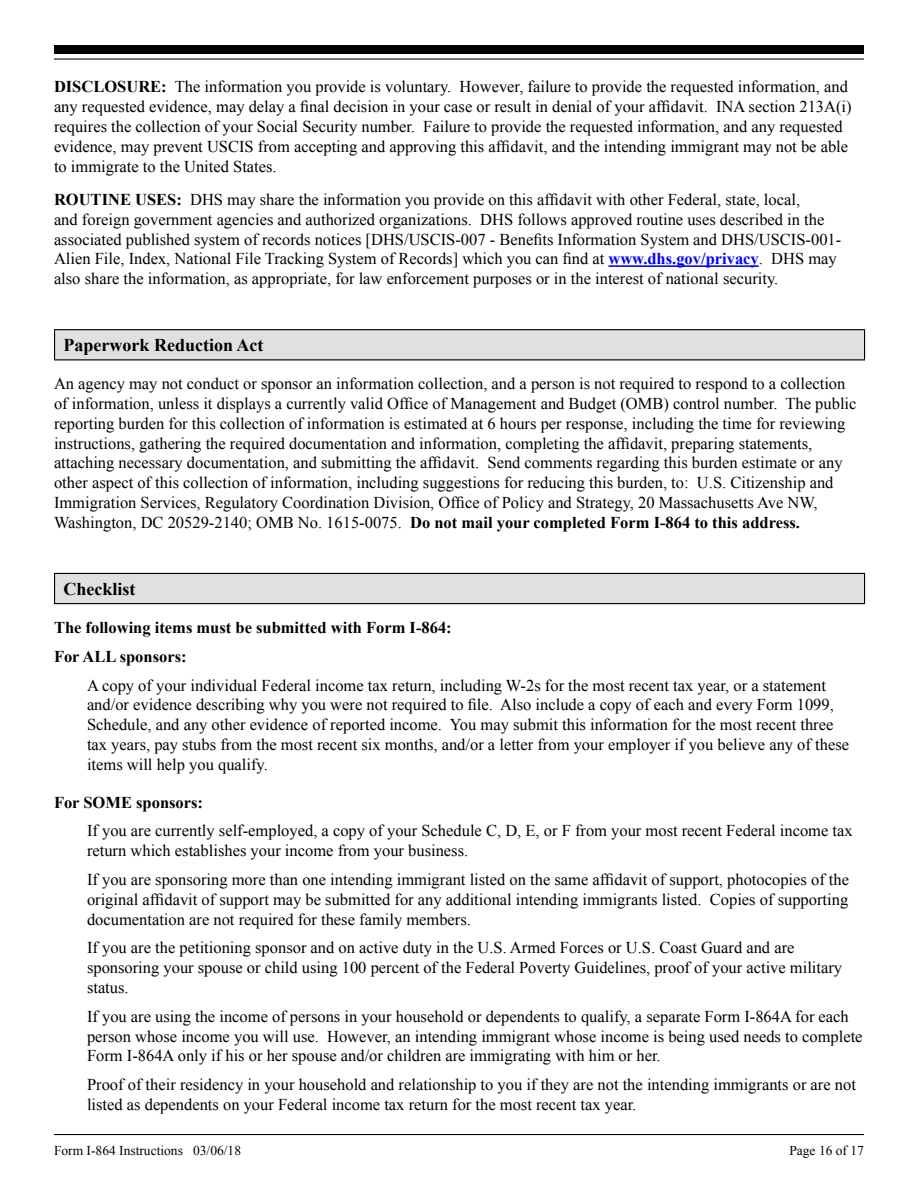
<style>
.page{position:relative;width:918px;height:1188px;background:#fff}
.page>*{position:absolute;margin:0;border:0;box-sizing:border-box;transform-origin:0 0}
.Section_Heading{font:700 18px "Times New Roman";color:#000}
.Checklist_Section_He{font:700 18px "Times New Roman";color:#000}
.Checklist_Body{font:16.5px/19.8px "Times New Roman";color:#000}
.Body_Lead-in{font:16.5px/19.8px "Times New Roman";color:#000}
.Body_1{font:16.5px/19.8px "Times New Roman";color:#000}
.Body_1-2{font:700 16.5px "Times New Roman";color:#000}
.Sub_Heading_2{font:700 16.5px "Times New Roman";color:#000}
.t1{font:13.5px "Times New Roman";color:#000}
.s1{font-weight:700}
.s2{font-weight:700;color:#00f}
</style>
<div class="page">
<hr style="left:54px;top:1134px;width:810px;height:1px;background:#000">
<div style="left:54px;top:45px;width:810px;height:9px;background:#000"></div>
<hr style="left:54px;top:58px;width:810px;height:2px;background:#000">
<hr style="left:609px;top:265px;width:150px;height:2px;background:#00f">
<div style="left:55px;top:330px;width:810px;height:30px;background:#e0e0e0"></div>
<hr style="left:54px;top:329px;width:811px;height:1px;background:#000">
<svg style="left:54px;top:330px;width:1px;height:29px"></svg>
<svg style="left:864px;top:330px;width:1px;height:29px"></svg>
<hr style="left:54px;top:359px;width:811px;height:1px;background:#000">
<div style="left:55px;top:573px;width:810px;height:31px;background:#e0e0e0"></div>
<hr style="left:54px;top:573px;width:811px;height:1px;background:#000">
<svg style="left:54px;top:574px;width:1px;height:29px"></svg>
<svg style="left:864px;top:574px;width:1px;height:29px"></svg>
<hr style="left:54px;top:603px;width:811px;height:1px;background:#000">
<p class="Body_Lead-in" style="left:54px;top:77px;width:799px"><span class="s1">DISCLOSURE:</span> The information you provide is voluntary. However, failure to provide the requested information, and any requested evidence, may delay a final decision in your case or result in denial of your affidavit. INA section 213A(i) requires the collection of your Social Security number. Failure to provide the requested information, and any requested evidence, may prevent USCIS from accepting and approving this affidavit, and the intending immigrant may not be able to immigrate to the United States.</p>
<p class="Body_Lead-in" style="left:54px;top:189px;width:789px"><span class="s1">ROUTINE USES:</span> DHS may share the information you provide on this affidavit with other Federal, state, local,<br>and foreign government agencies and authorized organizations. DHS follows approved routine uses described in the associated published system of records notices [DHS/USCIS-007 - Benefits Information System and DHS/USCIS-001- Alien File, Index, National File Tracking System of Records] which you can find at <span class="s2">www.dhs.gov/privacy</span>. DHS may also share the information, as appropriate, for law enforcement purposes or in the interest of national security.</p>
<h1 class="Section_Heading" style="left:64px;top:332px;width:201px">Paperwork Reduction Act</h1>
<p class="Body_1" style="left:54px;top:374px;width:804px">An agency may not conduct or sponsor an information collection, and a person is not required to respond to a collection of information, unless it displays a currently valid Office of Management and Budget (OMB) control number. The public reporting burden for this collection of information is estimated at 6 hours per response, including the time for reviewing instructions, gathering the required documentation and information, completing the affidavit, preparing statements, attaching necessary documentation, and submitting the affidavit. Send comments regarding this burden estimate or any other aspect of this collection of information, including suggestions for reducing this burden, to: U.S. Citizenship and Immigration Services, Regulatory Coordination Division, Office of Policy and Strategy, 20 Massachusetts Ave NW, Washington, DC 20529-2140; OMB No. 1615-0075. <span class="s1">Do not mail your completed Form I-864 to this address.</span></p>
<p class="Checklist_Section_He" style="left:64px;top:576px;width:73px">Checklist</p>
<p class="Body_1-2" style="left:54px;top:616px;width:399px">The following items must be submitted with Form I-864:</p>
<p class="Body_1-2" style="left:54px;top:645px;width:134px">For ALL sponsors:</p>
<p class="Checklist_Body" style="left:87px;top:675px;width:764px">A copy of your individual Federal income tax return, including W-2s for the most recent tax year, or a statement and/or evidence describing why you were not required to file. Also include a copy of each and every Form 1099, Schedule, and any other evidence of reported income. You may submit this information for the most recent three tax years, pay stubs from the most recent six months, and/or a letter from your employer if you believe any of these items will help you qualify.</p>
<p class="Sub_Heading_2" style="left:54px;top:791px;width:151px">For SOME sponsors:</p>
<p class="Checklist_Body" style="left:87px;top:821px;width:767px">If you are currently self-employed, a copy of your Schedule C, D, E, or F from your most recent Federal income tax return which establishes your income from your business.</p>
<p class="Checklist_Body" style="left:87px;top:869px;width:764px;text-align:justify">If you are sponsoring more than one intending immigrant listed on the same affidavit of support, photocopies of the original affidavit of support may be submitted for any additional intending immigrants listed. Copies of supporting documentation are not required for these family members.</p>
<p class="Checklist_Body" style="left:87px;top:938px;width:757px">If you are the petitioning sponsor and on active duty in the U.S. Armed Forces or U.S. Coast Guard and are sponsoring your spouse or child using 100 percent of the Federal Poverty Guidelines, proof of your active military status.</p>
<p class="Checklist_Body" style="left:87px;top:1006px;width:777px">If you are using the income of persons in your household or dependents to qualify, a separate Form I-864A for each person whose income you will use. However, an intending immigrant whose income is being used needs to complete<br>Form I-864A only if his or her spouse and/or children are immigrating with him or her.</p>
<p class="Checklist_Body" style="left:87px;top:1074px;width:770px">Proof of their residency in your household and relationship to you if they are not the intending immigrants or are not listed as dependents on your Federal income tax return for the most recent tax year.</p>
<p class="t1" style="left:54px;top:1141px;width:189px">Form I-864 Instructions 03/06/18</p>
<p class="t1" style="left:789px;top:1141px;width:76px">Page 16 of 17</p>
</div>
